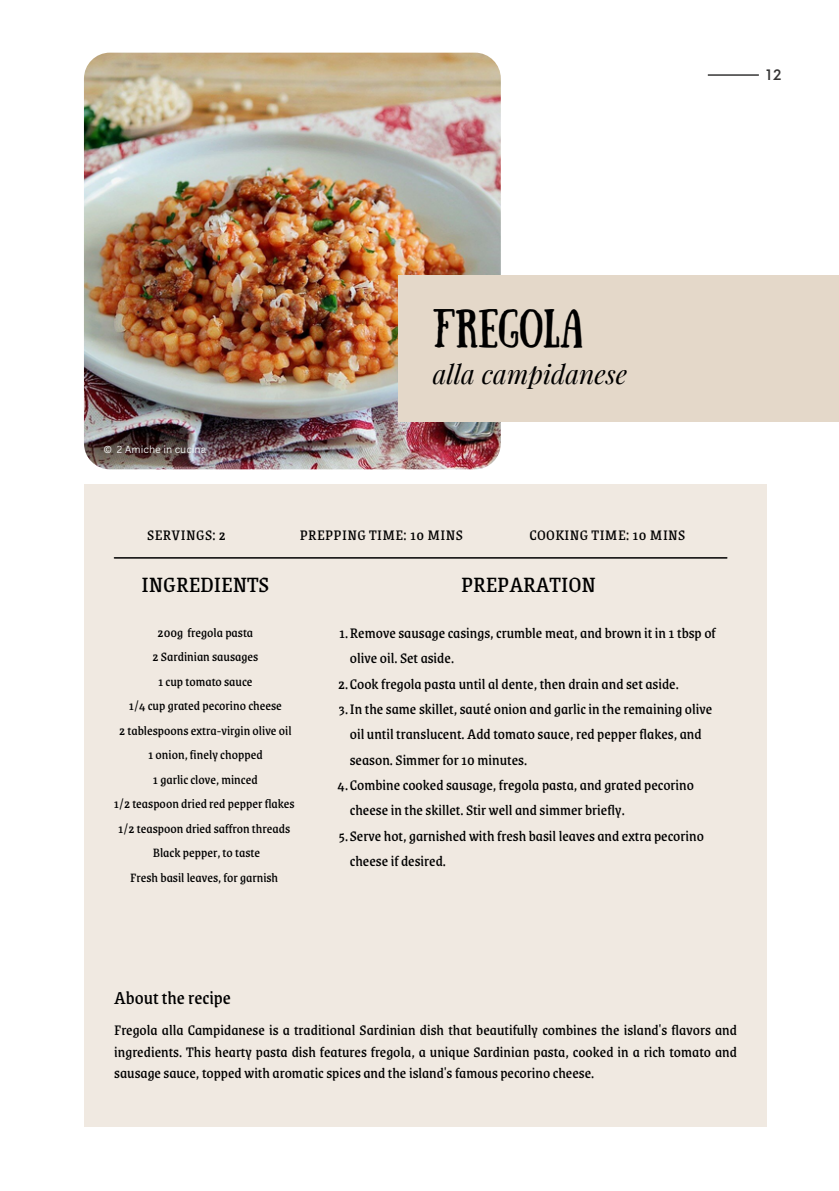
<style>
.page{position:relative;width:839px;height:1191px;background:#fff}
.page>*{position:absolute;margin:0;border:0;box-sizing:border-box;transform-origin:0 0}
.t1{font:38.6px "Sunday";color:#000}
.t2{font:italic 26.4px "Playfair Display";color:#000}
.t3{font:24px "Grenze";color:#000}
.t4{font:20px "Grenze";color:#000}
.t5{font:16px/25.4px "Grenze";color:#000}
.t6{font:16px "Grenze";letter-spacing:.025em;color:#000}
.t7{font:14px "Grenze";color:#000}
.t8{font:500 14px "Now";color:#363535}
.t9{font:10px "Canva Sans";color:#f2f2f2}
</style>
<div class="page">
<img style="left:84px;top:53px;width:417px;height:416px;border-radius:26px">
<div style="left:398px;top:275px;width:440px;height:146px;background:#e4d8c9"></div>
<hr style="left:707px;top:74px;width:51px;height:2px;background:#363535">
<div style="left:84px;top:484px;width:682px;height:643px;background:#f0e9e1"></div>
<hr style="left:114px;top:557px;width:612px;height:2px;background:#000">
<p class="t8" style="left:766px;top:67px;width:17px">12</p>
<p class="t9" style="left:103px;top:443px;width:104px">© 2 Amiche in cucina</p>
<p class="t1" style="left:432px;top:301px;width:152px">FREGOLA</p>
<p class="t2" style="left:432px;top:355px;width:196px">alla campidanese</p>
<p class="t6" style="left:147px;top:523px;width:80px">SERVINGS: 2</p>
<p class="t6" style="left:300px;top:523px;width:164px">PREPPING TIME: 10 MINS</p>
<p class="t6" style="left:529px;top:523px;width:157px">COOKING TIME: 10 MINS</p>
<p class="t3" style="left:142px;top:566px;width:129px">INGREDIENTS</p>
<p class="t7" style="left:157px;top:622px;width:97px">200g fregola pasta</p>
<p class="t7" style="left:158px;top:671px;width:96px">1 cup tomato sauce</p>
<p class="t7" style="left:129px;top:695px;width:155px">1/4 cup grated pecorino cheese</p>
<p class="t7" style="left:119px;top:720px;width:174px">2 tablespoons extra-virgin olive oil</p>
<p class="t7" style="left:148px;top:744px;width:116px">1 onion, finely chopped</p>
<p class="t7" style="left:153px;top:769px;width:106px">1 garlic clove, minced</p>
<p class="t7" style="left:114px;top:793px;width:182px">1/2 teaspoon dried red pepper flakes</p>
<p class="t7" style="left:118px;top:818px;width:173px">1/2 teaspoon dried saffron threads</p>
<p class="t7" style="left:153px;top:842px;width:109px">Black pepper, to taste</p>
<p class="t7" style="left:130px;top:867px;width:149px">Fresh basil leaves, for garnish</p>
<p class="t7" style="left:152px;top:646px;width:107px">2 Sardinian sausages</p>
<p class="t3" style="left:461px;top:566px;width:136px">PREPARATION</p>
<p class="t5" style="left:350px;top:620px;width:367px;text-indent:-11px">1.Remove sausage casings, crumble meat, and brown it in 1 tbsp of olive oil. Set aside.</p>
<p class="t5" style="left:338px;top:670px;width:342px">2.Cook fregola pasta until al dente, then drain and set aside.</p>
<p class="t5" style="left:350px;top:696px;width:364px;text-indent:-11px">3.In the same skillet, sauté onion and garlic in the remaining olive oil until translucent. Add tomato sauce, red pepper flakes, and season. Simmer for 10 minutes.</p>
<p class="t5" style="left:350px;top:772px;width:346px;text-indent:-12px">4.Combine cooked sausage, fregola pasta, and grated pecorino cheese in the skillet. Stir well and simmer briefly.</p>
<p class="t5" style="left:350px;top:822px;width:355px;text-indent:-11px">5.Serve hot, garnished with fresh basil leaves and extra pecorino cheese if desired.</p>
<p class="t4" style="left:114px;top:982px;width:118px">About the recipe</p>
<p class="t5" style="left:114px;top:1019px;width:624px;line-height:21.4px;text-align:justify">Fregola alla Campidanese is a traditional Sardinian dish that beautifully combines the island's flavors and ingredients. This hearty pasta dish features fregola, a unique Sardinian pasta, cooked in a rich tomato and sausage sauce, topped with aromatic spices and the island's famous pecorino cheese.</p>
</div>
